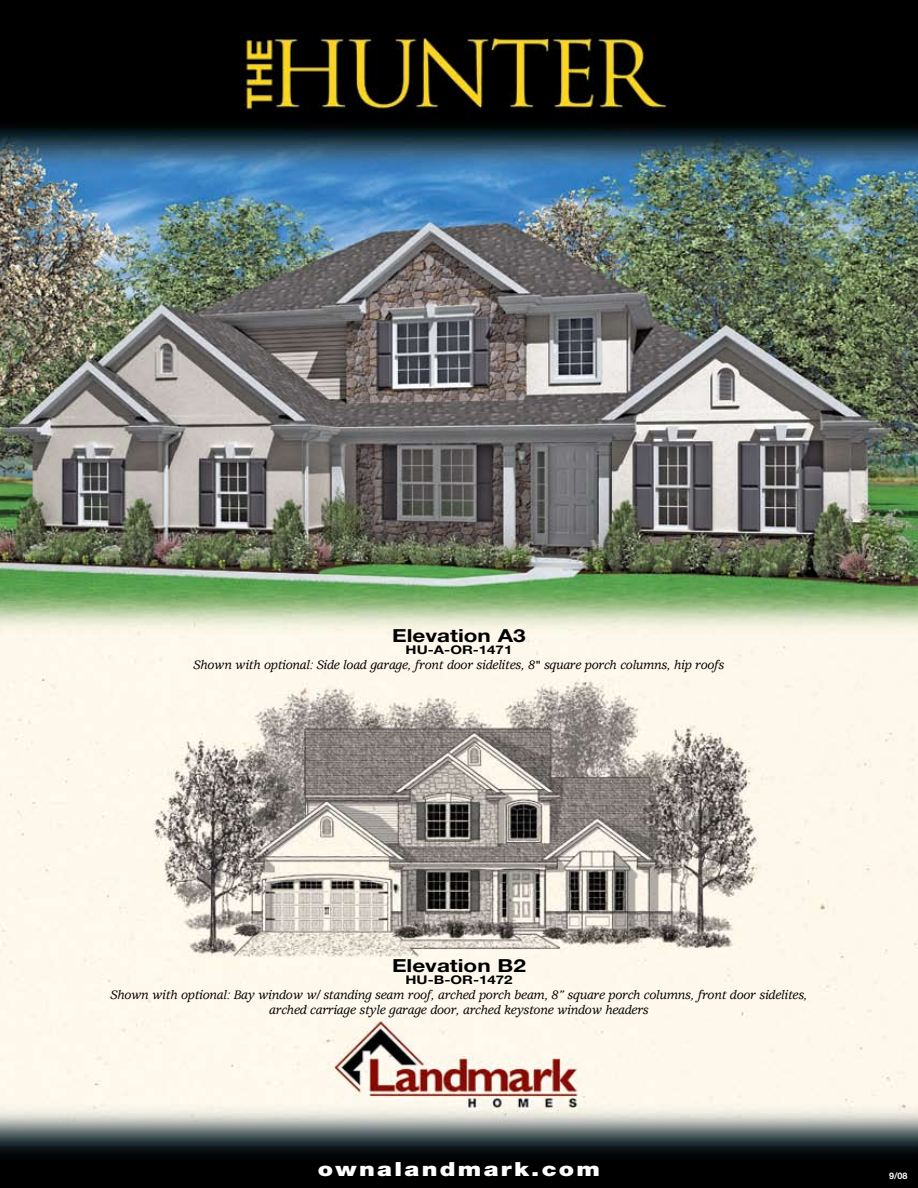
<style>
.page{position:relative;width:918px;height:1188px;background:#fff}
.page>*{position:absolute;margin:0;border:0;box-sizing:border-box;transform-origin:0 0}
.t1{font:900 19.5px "Helvetica Neue";letter-spacing:.095em;color:#fff;scale:1.25 1}
.t2{font:700 18px "Helvetica Neue";color:#000;scale:1.25 1}
.t3{font:italic 500 13.5px/15px "Usherwood";letter-spacing:-.015em;color:#000;text-align:center}
.t4{font:700 12px "Helvetica Neue";color:#000;scale:1.25 1}
.t5{font:700 9px "Helvetica Neue";color:#fff}
</style>
<div class="page">
<img style="left:0;top:0;width:918px;height:1188px">
<h2 class="t2" style="left:392px;top:624px;width:108px">Elevation A3</h2>
<p class="t4" style="left:406px;top:642px;width:87px">HU-A-OR-1471</p>
<p class="t3" style="left:194px;top:657px;width:532px">Shown with optional: Side load garage, front door sidelites, 8" square porch columns, hip roofs</p>
<h2 class="t2" style="left:392px;top:954px;width:109px">Elevation B2</h2>
<p class="t4" style="left:406px;top:972px;width:87px">HU-B-OR-1472</p>
<p class="t3" style="left:111px;top:987px;width:698px">Shown with optional: Bay window w/ standing seam roof, arched porch beam, 8” square porch columns, front door sidelites, arched carriage style garage door, arched keystone window headers</p>
<h1 class="t1" style="left:318px;top:1157px;width:227px">ownalandmark.com</h1>
<p class="t5" style="left:889px;top:1170px;width:20px">9/08</p>
</div>
